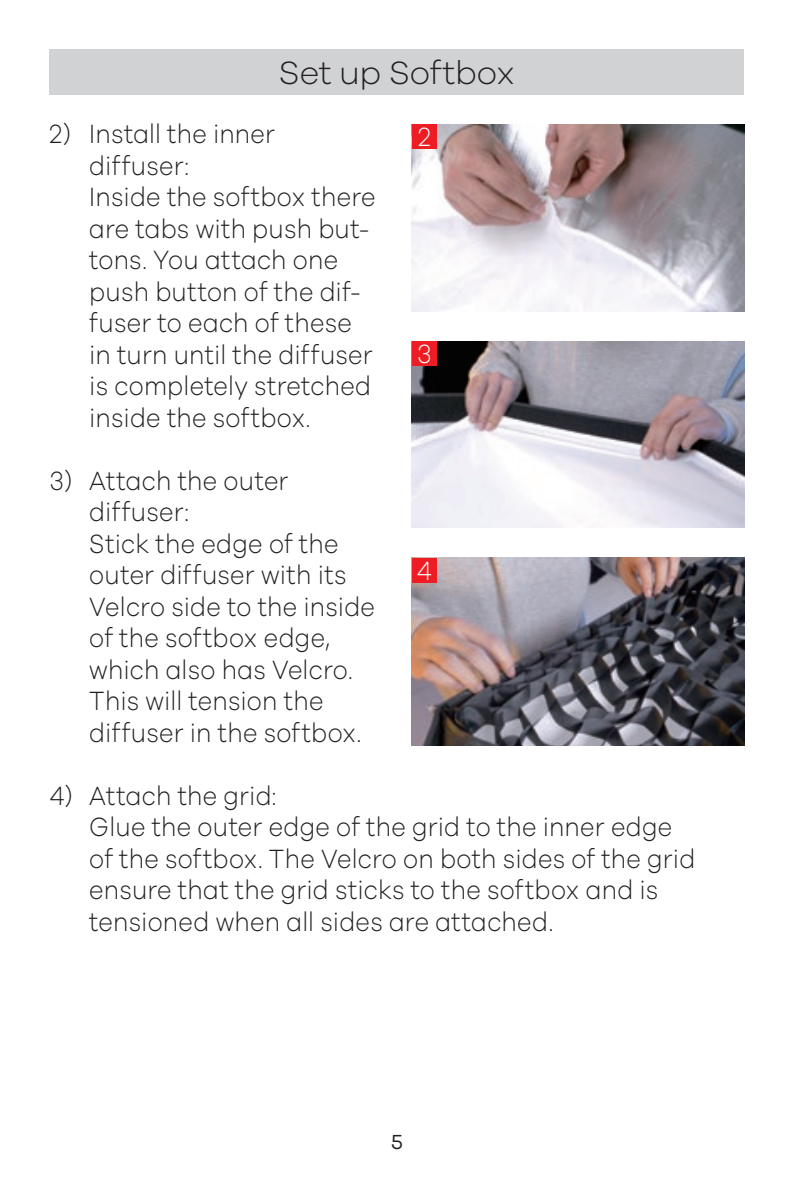
<style>
.page{position:relative;width:794px;height:1191px;background:#fff}
.page>*{position:absolute;margin:0;border:0;box-sizing:border-box;transform-origin:0 0}
.t1{font:300 33.25px "Galano Grotesque";letter-spacing:-.005em;color:#231f20}
.t2{font:300 27.3px/31.5px "Galano Grotesque";letter-spacing:.01em;color:#231f20;scale:.9 1}
.t3{font:300 27.3px "Galano Grotesque";color:#fff;scale:.9 1}
.t4{font:21px "Galano Grotesque Alt";color:#231f20}
</style>
<div class="page">
<div style="left:50px;top:50px;width:694px;height:45px;background:#d1d2d4"></div>
<img style="left:412px;top:124px;width:332px;height:187px">
<img style="left:412px;top:558px;width:332px;height:188px">
<div style="left:412px;top:124px;width:25px;height:25px;background:#ee1d23"></div>
<img style="left:412px;top:341px;width:332px;height:187px">
<div style="left:412px;top:341px;width:25px;height:25px;background:#ee1d23"></div>
<div style="left:412px;top:558px;width:25px;height:24px;background:#ee1d23"></div>
<p class="t1" style="left:279px;top:52px;width:238px">Set up Softbox</p>
<p class="t2" style="left:89px;top:117px;width:208px;text-indent:-40px">2) Install the inner diffuser:</p>
<p class="t2" style="left:89px;top:180px;width:320px">Inside the softbox there are tabs with push but&shy;tons. You attach one push button of the dif&shy;fuser to each of these in turn until the diffuser is completely stretched inside the softbox.</p>
<p class="t2" style="left:89px;top:464px;width:223px;text-indent:-40px">3) Attach the outer diffuser:</p>
<p class="t2" style="left:89px;top:527px;width:319px">Stick the edge of the outer diffuser with its<br>Velcro side to the inside of the softbox edge, which also has Velcro.<br>This will tension the diffuser in the softbox.</p>
<p class="t3" style="left:418px;top:120px;width:15px">2</p>
<p class="t3" style="left:417px;top:338px;width:18px">3</p>
<p class="t3" style="left:417px;top:554px;width:18px">4</p>
<p class="t2" style="left:50px;top:779px;width:254px">4) Attach the grid:</p>
<p class="t2" style="left:89px;top:810px;width:675px">Glue the outer edge of the grid to the inner edge of the softbox. The Velcro on both sides of the grid ensure that the grid sticks to the softbox and is tensioned when all sides are attached.</p>
<p class="t4" style="left:391px;top:1128px;width:13px">5</p>
</div>
